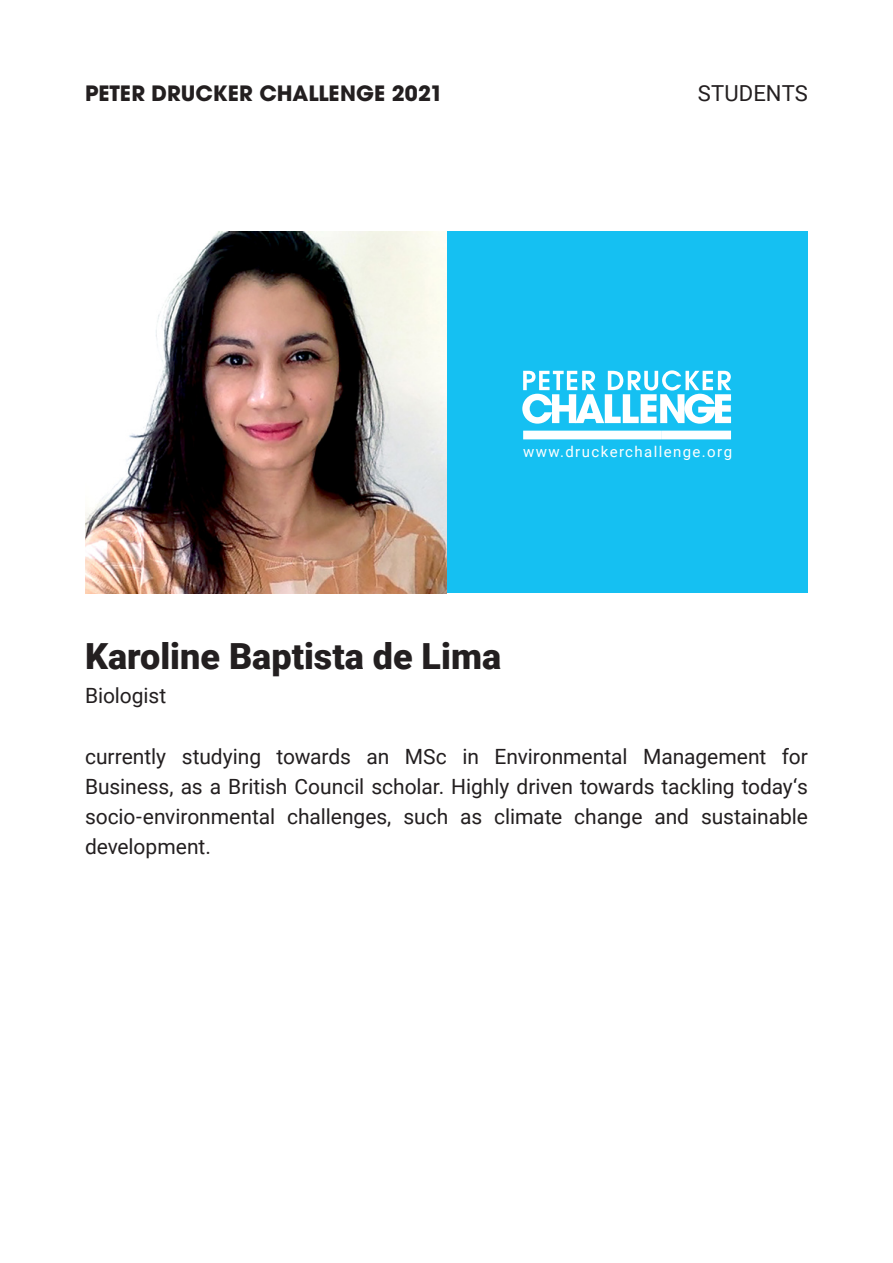
<style>
.page{position:relative;width:893px;height:1263px;background:#fff}
.page>*{position:absolute;margin:0;border:0;box-sizing:border-box;transform-origin:0 0}
.t1{font:900 36px "Roboto";color:#231f20}
.t2{font:22.05px "Roboto";letter-spacing:.005em;color:#231f20}
.t3{font:21px/30px "Roboto";letter-spacing:-.005em;color:#231f20;text-align:justify}
.t4{font:700 21px "ITC Avant Garde Pro";color:#231f20}
.t5{font:15px "Roboto";letter-spacing:.095em;color:#fff}
</style>
<div class="page">
<div style="left:446px;top:232px;width:362px;height:361px;background:#15c0f2"></div>
<div style="left:523px;top:431px;width:208px;height:8px;background:#fff"></div>
<svg style="left:522px;top:370px;width:209px;height:54px"></svg>
<img style="left:85px;top:232px;width:361px;height:361px">
<p class="t4" style="left:85px;top:79px;width:360px">PETER DRUCKER CHALLENGE 2021</p>
<p class="t2" style="left:698px;top:77px;width:112px">STUDENTS</p>
<p class="t5" style="left:523px;top:441px;width:211px">www.druckerchallenge.org</p>
<h1 class="t1" style="left:85px;top:631px;width:418px">Karoline Baptista de Lima</h1>
<p class="t3" style="left:85px;top:680px;width:83px">Biologist</p>
<p class="t3" style="left:85px;top:740px;width:724px">currently studying towards an MSc in Environmental Management for Business, as a British Council scholar. Highly driven towards tackling today‘s socio-environmental challenges, such as climate change and sustainable development.</p>
</div>
